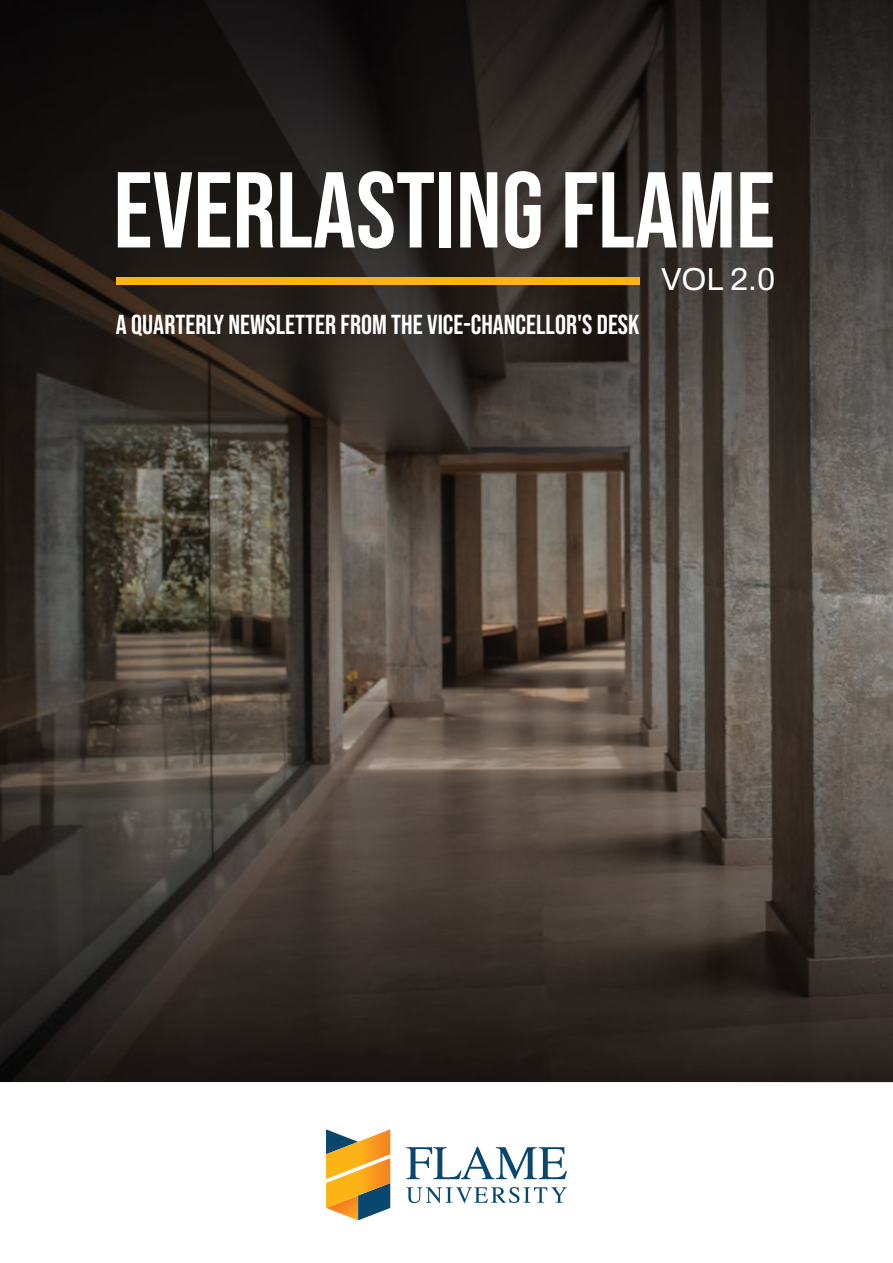
<style>
.page{position:relative;width:893px;height:1263px;background:#fff}
.page>*{position:absolute;margin:0;border:0;box-sizing:border-box;transform-origin:0 0}
.t1{font:107.55px "Bebas Neue";color:#fff}
.t2{font:31.8px "Archivo";color:#fff}
.t3{font:27.45px "Bebas Neue";color:#fff}
</style>
<div class="page">
<img style="left:0;top:0;width:368px;height:349px">
<img style="left:368px;top:0;width:370px;height:353px">
<img style="left:738px;top:0;width:155px;height:882px">
<img style="left:0;top:349px;width:368px;height:366px">
<img style="left:363px;top:353px;width:382px;height:372px">
<img style="left:0;top:715px;width:364px;height:367px">
<img style="left:359px;top:720px;width:382px;height:362px">
<img style="left:736px;top:882px;width:157px;height:200px">
<div style="left:116px;top:277px;width:524px;height:7px;background:#fbb416"></div>
<svg style="left:326px;top:1129px;width:64px;height:91px"></svg>
<svg style="left:406px;top:1147px;width:161px;height:32px"></svg>
<svg style="left:406px;top:1187px;width:161px;height:16px"></svg>
<h1 class="t1" style="left:113px;top:149px;width:663px">EVERLASTING FLAME</h1>
<p class="t2" style="left:661px;top:256px;width:116px">VOL 2.0</p>
<p class="t3" style="left:116px;top:309px;width:525px">A QUARTERLY NEWSLETTER FROM THE VICE-CHANCELLOR'S DESK</p>
</div>
